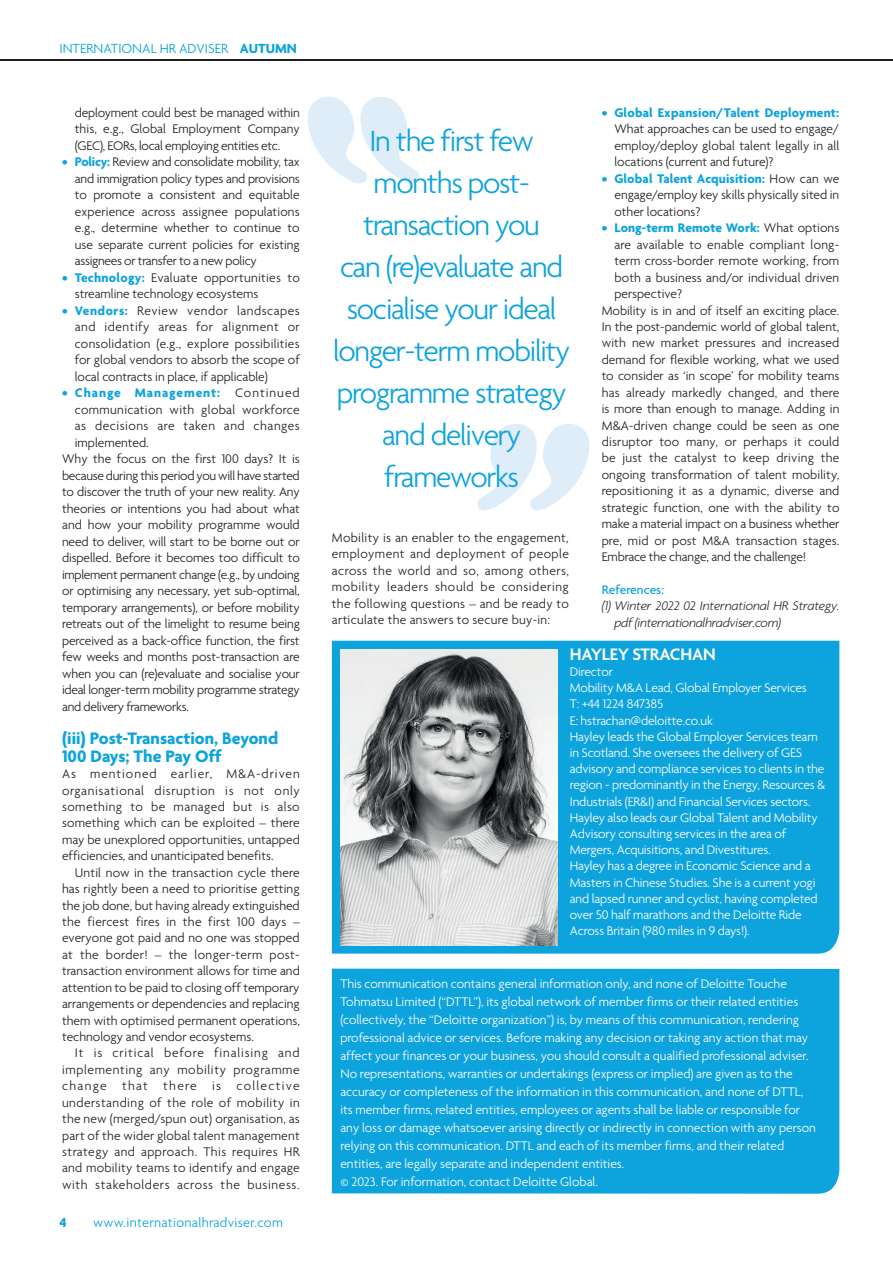
<style>
.page{position:relative;width:893px;height:1263px;background:#fff}
.page>*{position:absolute;margin:0;border:0;box-sizing:border-box;transform-origin:0 0}
.Heading{font:300 31.5px/42px "Agenda";letter-spacing:-.04em;color:#0da3dd}
.Cross_Head{font:700 18px/18px "Agenda";color:#0da3dd}
.Editorial_INDENTED{font:600 18px "Agenda";letter-spacing:-.01em;color:#fff}
.t1{font:300 14.25px "Agenda";letter-spacing:.01em;color:#0da3dd}
.t2{font:700 14.25px "Agenda";color:#0da3dd}
.Editorial_INDENTED-2{font:300 13.5px/16.5px "Agenda";color:#231f20;text-align:justify}
.Editorial_INDENTED-3{font:300 13.5px/18px "Agenda";letter-spacing:-.005em;color:#fff}
.Editorial_INDENTED-4{font:italic 300 13.5px/16.5px "Agenda";letter-spacing:-.02em;color:#231f20}
.Editorial_INDENTED-5{font:500 13.5px "Agenda";color:#0da3dd}
.s1{font-weight:700}
.s2{font-weight:700;color:#0da3dd}
</style>
<div class="page">
<hr style="left:0;top:60px;width:893px;height:1px;background:#231f20">
<div style="left:332px;top:969px;width:507px;height:225px;background:#0da3dd"></div>
<div style="left:332px;top:641px;width:507px;height:313px;background:#0da3dd"></div>
<img style="left:340px;top:649px;width:217px;height:296px">
<svg style="left:308px;top:97px;width:112px;height:86px"></svg>
<svg style="left:478px;top:424px;width:111px;height:86px"></svg>
<p class="t1" style="left:60px;top:40px;width:239px">INTERNATIONAL HR ADVISER <span class="s1">AUTUMN</span></p>
<p class="Editorial_INDENTED-2" style="left:75px;top:104px;width:226px">deployment could best be managed within this, e.g., Global Employment Company (GEC), EORs, local employing entities etc.</p>
<p class="Editorial_INDENTED-2" style="left:75px;top:153px;width:227px;text-indent:-13px"><span class="s2">• Policy:</span> Review and consolidate mobility, tax and immigration policy types and provisions to promote a consistent and equitable experience across assignee populations e.g., determine whether to continue to use separate current policies for existing assignees or transfer to a new policy</p>
<p class="Editorial_INDENTED-2" style="left:75px;top:269px;width:226px;text-indent:-13px"><span class="s2">• Technology:</span> Evaluate opportunities to streamline technology ecosystems</p>
<p class="Editorial_INDENTED-2" style="left:75px;top:302px;width:227px;text-indent:-13px"><span class="s2">• Vendors:</span> Review vendor landscapes and identify areas for alignment or consolidation (e.g., explore possibilities for global vendors to absorb the scope of local contracts in place, if applicable)</p>
<p class="Editorial_INDENTED-2" style="left:75px;top:384px;width:227px;text-indent:-13px"><span class="s2">• Change Management:</span> Continued communication with global workforce as decisions are taken and changes implemented.</p>
<p class="Editorial_INDENTED-2" style="left:62px;top:450px;width:239px">Why the focus on the first 100 days? It is because during this period you will have started to discover the truth of your new reality. Any theories or intentions you had about what and how your mobility programme would need to deliver, will start to be borne out or dispelled. Before it becomes too difficult to implement permanent change (e.g., by undoing or optimising any necessary, yet sub-optimal, temporary arrangements), or before mobility retreats out of the limelight to resume being perceived as a back-office function, the first few weeks and months post-transaction are when you can (re)evaluate and socialise your ideal longer-term mobility programme strategy and delivery frameworks.</p>
<p class="Cross_Head" style="left:62px;top:728px;width:218px">(iii) Post-Transaction, Beyond<br>100 Days; The Pay Off</p>
<p class="Editorial_INDENTED-2" style="left:62px;top:765px;width:239px">As mentioned earlier, M&amp;A-driven organisational disruption is not only something to be managed but is also something which can be exploited – there may be unexplored opportunities, untapped efficiencies, and unanticipated benefits.</p>
<p class="Editorial_INDENTED-2" style="left:62px;top:864px;width:239px;text-indent:13px">Until now in the transaction cycle there has rightly been a need to prioritise getting the job done, but having already extinguished the fiercest fires in the first 100 days – everyone got paid and no one was stopped at the border! – the longer-term post&shy;transaction environment allows for time and attention to be paid to closing off temporary arrangements or dependencies and replacing them with optimised permanent operations, technology and vendor ecosystems.</p>
<p class="Editorial_INDENTED-2" style="left:62px;top:1044px;width:239px;text-indent:13px">It is critical before finalising and implementing any mobility programme change that there is collective understanding of the role of mobility in the new (merged/spun out) organisation, as part of the wider global talent management strategy and approach. This requires HR and mobility teams to identify and engage with stakeholders across the business.</p>
<p class="t2" style="left:60px;top:1214px;width:9px">4</p>
<p class="t1" style="left:93px;top:1214px;width:191px">www.internationalhradviser.com</p>
<p class="Heading" style="left:363px;top:119px;width:178px;text-align:center">In the first few months post&shy;transaction you</p>
<p class="Heading" style="left:340px;top:245px;width:225px">can (re)evaluate and socialise your ideal</p>
<p class="Heading" style="left:333px;top:329px;width:238px">longer-term mobility programme strategy</p>
<p class="Heading" style="left:382px;top:413px;width:141px">and delivery frameworks</p>
<p class="Editorial_INDENTED-2" style="left:332px;top:529px;width:239px">Mobility is an enabler to the engagement, employment and deployment of people across the world and so, among others, mobility leaders should be considering the following questions – and be ready to articulate the answers to secure buy-in:</p>
<p class="Editorial_INDENTED-2" style="left:614px;top:104px;width:226px;text-indent:-13px"><span class="s2">• Global Expansion/Talent Deployment:<br></span>What approaches can be used to engage/ employ/deploy global talent legally in all locations (current and future)?</p>
<p class="Editorial_INDENTED-2" style="left:614px;top:170px;width:226px;text-indent:-13px"><span class="s2">• Global Talent Acquisition:</span> How can we engage/employ key skills physically sited in other locations?</p>
<p class="Editorial_INDENTED-2" style="left:614px;top:219px;width:226px;text-indent:-13px"><span class="s2">• Long-term Remote Work:</span> What options are available to enable compliant long&shy;term cross-border remote working, from both a business and/or individual driven perspective?</p>
<p class="Editorial_INDENTED-2" style="left:602px;top:302px;width:239px">Mobility is in and of itself an exciting place.<br>In the post-pandemic world of global talent, with new market pressures and increased demand for flexible working, what we used to consider as ‘in scope’ for mobility teams has already markedly changed, and there is more than enough to manage. Adding in M&amp;A-driven change could be seen as one disruptor too many, or perhaps it could be just the catalyst to keep driving the ongoing transformation of talent mobility, repositioning it as a dynamic, diverse and strategic function, one with the ability to make a material impact on a business whether pre, mid or post M&amp;A transaction stages.<br>Embrace the change, and the challenge!</p>
<p class="Editorial_INDENTED-5" style="left:602px;top:581px;width:64px">References:</p>
<p class="Editorial_INDENTED-4" style="left:614px;top:597px;width:226px;text-indent:-13px">(1) Winter 2022 02 International HR Strategy. pdf (internationalhradviser.com)</p>
<p class="Editorial_INDENTED" style="left:570px;top:643px;width:147px">HAYLEY STRACHAN</p>
<p class="Editorial_INDENTED-3" style="left:570px;top:662px;width:45px">Director</p>
<p class="Editorial_INDENTED-3" style="left:570px;top:679px;width:239px">Mobility M&amp;A Lead, Global Employer Services</p>
<p class="Editorial_INDENTED-3" style="left:570px;top:695px;width:95px">T: +44 1224 847385</p>
<p class="Editorial_INDENTED-3" style="left:570px;top:711px;width:145px">E: hstrachan@deloitte.co.uk</p>
<p class="Editorial_INDENTED-3" style="left:570px;top:728px;width:257px;line-height:16.2px">Hayley leads the Global Employer Services team in Scotland. She oversees the delivery of GES advisory and compliance services to clients in the region - predominantly in the Energy, Resources &amp; Industrials (ER&amp;I) and Financial Services sectors.</p>
<p class="Editorial_INDENTED-3" style="left:570px;top:809px;width:249px;line-height:16.2px">Hayley also leads our Global Talent and Mobility<br>Advisory consulting services in the area of<br>Mergers, Acquisitions, and Divestitures.</p>
<p class="Editorial_INDENTED-3" style="left:570px;top:858px;width:249px;line-height:16.2px">Hayley has a degree in Economic Science and a Masters in Chinese Studies. She is a current yogi and lapsed runner and cyclist, having completed over 50 half marathons and the Deloitte Ride Across Britain (980 miles in 9 days!).</p>
<p class="Editorial_INDENTED-3" style="left:340px;top:974px;width:477px">This communication contains general information only, and none of Deloitte Touche Tohmatsu Limited (“DTTL”), its global network of member firms or their related entities (collectively, the “Deloitte organization”) is, by means of this communication, rendering professional advice or services. Before making any decision or taking any action that may affect your finances or your business, you should consult a qualified professional adviser.<br>No representations, warranties or undertakings (express or implied) are given as to the accuracy or completeness of the information in this communication, and none of DTTL, its member firms, related entities, employees or agents shall be liable or responsible for any loss or damage whatsoever arising directly or indirectly in connection with any person relying on this communication. DTTL and each of its member firms, and their related entities, are legally separate and independent entities.</p>
<p class="Editorial_INDENTED-3" style="left:340px;top:1172px;width:259px">© 2023. For information, contact Deloitte Global.</p>
</div>
